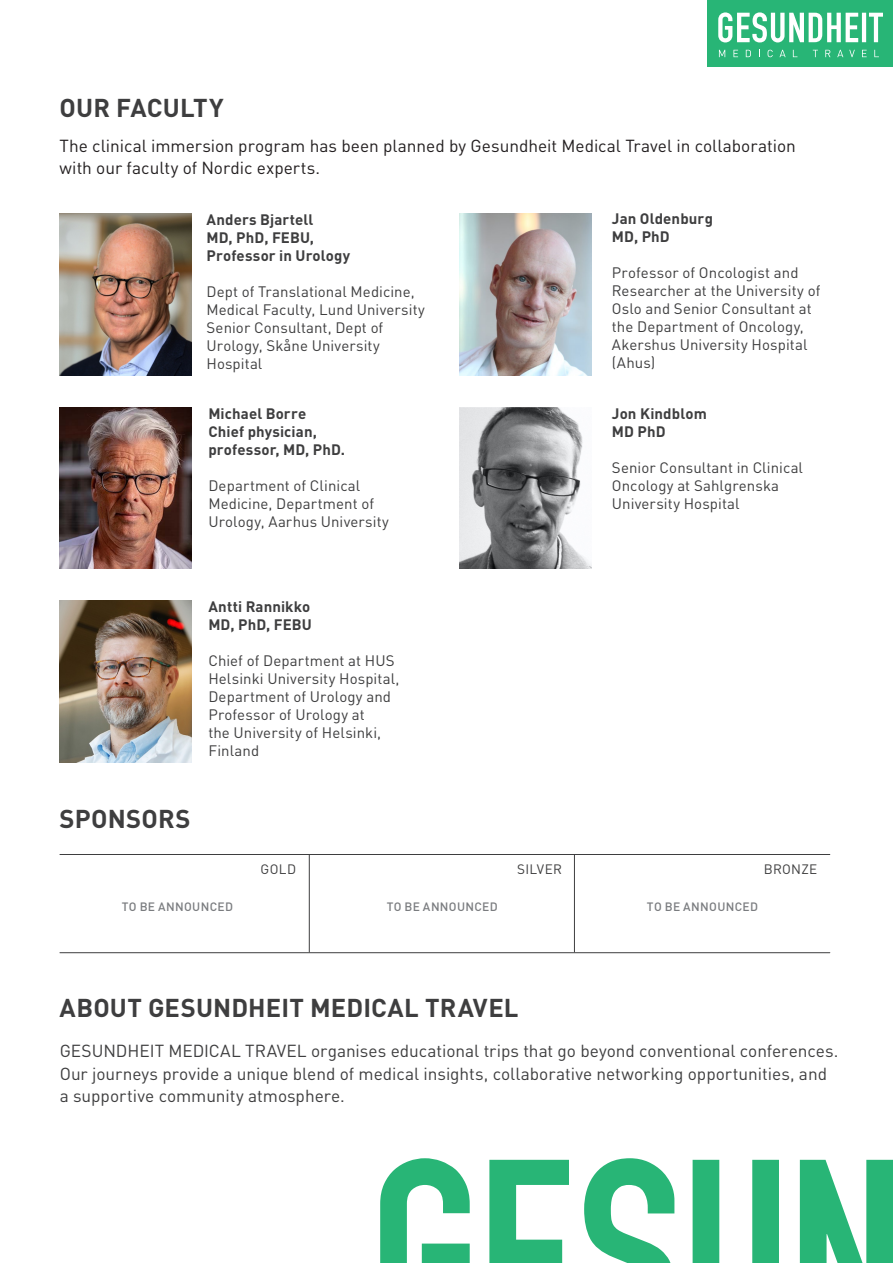
<style>
.page{position:relative;width:893px;height:1263px;background:#fff}
.page>*{position:absolute;margin:0;border:0;box-sizing:border-box;transform-origin:0 0}
.t1{font:700 25.5px "DINOT";letter-spacing:.005em;color:#3e3e3f}
.t2{font:17.25px/22.5px "DINOT";color:#3e3e3f}
.t3{font:17.25px/22.5px "DINOT";color:#231f20}
.t4{font:15px/18px "DINOT";letter-spacing:.005em;color:#3e3e3f}
.t5{font:700 15px/18px "DINOT";letter-spacing:.01em;color:#3e3e3f}
.t6{font:13.5px "DINOT";letter-spacing:.02em;color:#3e3e3f}
.t7{font:500 12px "DINOT";letter-spacing:.025em;color:#7a7c7f}
</style>
<div class="page">
<img style="left:60px;top:214px;width:131px;height:161px">
<img style="left:459px;top:214px;width:132px;height:161px">
<img style="left:459px;top:407px;width:132px;height:162px">
<img style="left:60px;top:407px;width:131px;height:162px">
<img style="left:60px;top:601px;width:131px;height:161px">
<div style="left:707px;top:0;width:186px;height:67px;background:#28b576"></div>
<svg style="left:718px;top:12px;width:165px;height:30px"></svg>
<svg style="left:719px;top:50px;width:6px;height:7px"></svg>
<svg style="left:733px;top:50px;width:5px;height:7px"></svg>
<svg style="left:746px;top:50px;width:5px;height:7px"></svg>
<svg style="left:768px;top:50px;width:5px;height:7px"></svg>
<svg style="left:779px;top:50px;width:7px;height:7px"></svg>
<svg style="left:825px;top:50px;width:5px;height:7px"></svg>
<svg style="left:837px;top:50px;width:6px;height:7px"></svg>
<svg style="left:849px;top:50px;width:6px;height:7px"></svg>
<svg style="left:862px;top:50px;width:5px;height:7px"></svg>
<svg style="left:874px;top:50px;width:5px;height:7px"></svg>
<hr style="left:60px;top:854px;width:770px;height:1px;background:#3e3e3f">
<hr style="left:574px;top:854px;width:1px;height:98px;background:#3e3e3f">
<hr style="left:309px;top:854px;width:1px;height:98px;background:#3e3e3f">
<hr style="left:60px;top:952px;width:770px;height:1px;background:#3e3e3f">
<svg style="left:380px;top:1158px;width:513px;height:105px;fill:#28b576"></svg>
<h1 class="t1" style="left:60px;top:91px;width:165px">OUR FACULTY</h1>
<p class="t3" style="left:60px;top:134px;width:738px">The clinical immersion program has been planned by Gesundheit Medical Travel in collaboration with our faculty of Nordic experts.</p>
<p class="t5" style="left:207px;top:210px;width:145px">Anders Bjartell<br>MD, PhD, FEBU,<br>Professor in Urology</p>
<p class="t4" style="left:207px;top:282px;width:220px">Dept of Translational Medicine,<br>Medical Faculty, Lund University<br>Senior Consultant, Dept of<br>Urology, Skåne University<br>Hospital</p>
<p class="t5" style="left:208px;top:404px;width:138px">Michael Borre<br>Chief physician, professor, MD, PhD.</p>
<p class="t4" style="left:208px;top:476px;width:182px">Department of Clinical<br>Medicine, Department of<br>Urology, Aarhus University</p>
<p class="t5" style="left:612px;top:209px;width:103px">Jan Oldenburg<br>MD, PhD</p>
<p class="t4" style="left:612px;top:263px;width:210px">Professor of Oncologist and<br>Researcher at the University of<br>Oslo and Senior Consultant at the Department of Oncology,<br>Akershus University Hospital (Ahus)</p>
<p class="t5" style="left:612px;top:404px;width:96px">Jon Kindblom<br>MD PhD</p>
<p class="t4" style="left:612px;top:458px;width:193px">Senior Consultant in Clinical<br>Oncology at Sahlgrenska<br>University Hospital</p>
<p class="t5" style="left:208px;top:597px;width:105px">Antti Rannikko<br>MD, PhD, FEBU</p>
<p class="t4" style="left:208px;top:651px;width:192px">Chief of Department at HUS<br>Helsinki University Hospital,<br>Department of Urology and<br>Professor of Urology at<br>the University of Helsinki,<br>Finland</p>
<h1 class="t1" style="left:60px;top:801px;width:132px">SPONSORS</h1>
<p class="t6" style="left:261px;top:859px;width:37px">GOLD</p>
<p class="t6" style="left:517px;top:859px;width:46px">SILVER</p>
<p class="t6" style="left:764px;top:859px;width:55px">BRONZE</p>
<p class="t7" style="left:122px;top:898px;width:113px">TO BE ANNOUNCED</p>
<p class="t7" style="left:387px;top:898px;width:113px">TO BE ANNOUNCED</p>
<p class="t7" style="left:647px;top:898px;width:113px">TO BE ANNOUNCED</p>
<h1 class="t1" style="left:60px;top:990px;width:460px">ABOUT GESUNDHEIT MEDICAL TRAVEL</h1>
<p class="t2" style="left:60px;top:1039px;width:780px">GESUNDHEIT MEDICAL TRAVEL organises educational trips that go beyond conventional conferences.<br>Our journeys provide a unique blend of medical insights, collaborative networking opportunities, and a supportive community atmosphere.</p>
</div>
